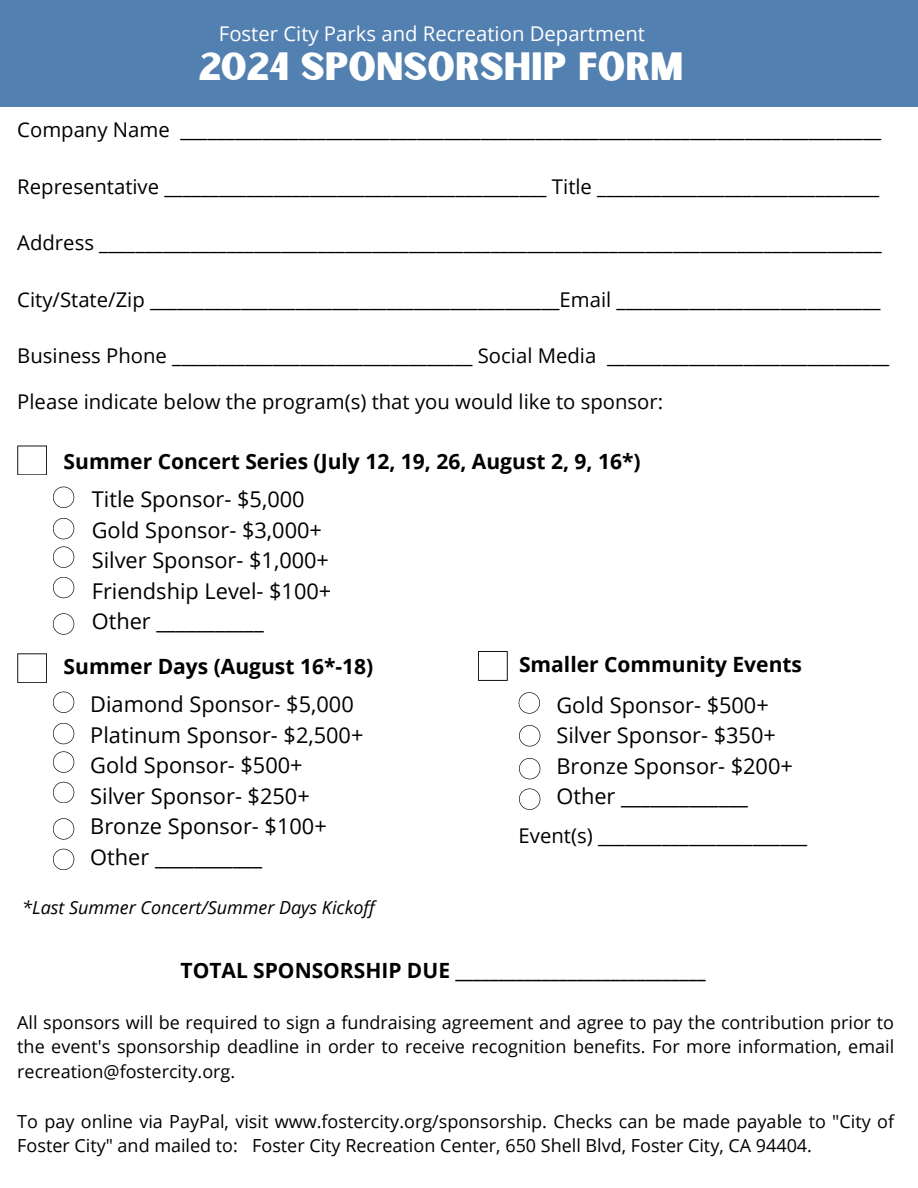
<style>
.page{position:relative;width:918px;height:1188px;background:#fff}
.page>*{position:absolute;margin:0;border:0;box-sizing:border-box;transform-origin:0 0}
.t1{font:37.8px "Sunborn Sans One";color:#fff}
.t2{font:21.75px "Open Sans";color:#000}
.t3{font:700 21px "Open Sans";color:#000}
.t4{font:20.25px "Open Sans";color:#000}
.t5{font:20.25px "Open Sans";color:#fff}
.t6{font:18px/24.8px "Open Sans";color:#000;text-align:justify}
.t7{font:italic 18px "Open Sans";color:#000}
</style>
<div class="page">
<div style="left:0;top:0;width:918px;height:107px;background:#5280b0"></div>
<svg style="left:17px;top:446px;width:30px;height:29px"></svg>
<svg style="left:53px;top:487px;width:21px;height:21px"></svg>
<svg style="left:53px;top:518px;width:21px;height:21px"></svg>
<svg style="left:53px;top:546px;width:21px;height:22px"></svg>
<svg style="left:53px;top:577px;width:21px;height:21px"></svg>
<svg style="left:53px;top:692px;width:21px;height:21px"></svg>
<svg style="left:53px;top:723px;width:21px;height:21px"></svg>
<svg style="left:53px;top:751px;width:21px;height:22px"></svg>
<svg style="left:53px;top:782px;width:21px;height:21px"></svg>
<svg style="left:53px;top:818px;width:21px;height:22px"></svg>
<svg style="left:17px;top:653px;width:30px;height:30px"></svg>
<svg style="left:519px;top:692px;width:21px;height:22px"></svg>
<svg style="left:519px;top:725px;width:21px;height:21px"></svg>
<svg style="left:519px;top:758px;width:21px;height:21px"></svg>
<svg style="left:478px;top:651px;width:30px;height:30px"></svg>
<svg style="left:519px;top:788px;width:21px;height:22px"></svg>
<svg style="left:53px;top:849px;width:21px;height:21px"></svg>
<svg style="left:53px;top:613px;width:21px;height:22px"></svg>
<p class="t5" style="left:219px;top:19px;width:428px">Foster City Parks and Recreation Department</p>
<p class="t1" style="left:199px;top:43px;width:486px">2024 SPONSORSHIP FORM</p>
<p class="t4" style="left:17px;top:115px;width:865px">Company Name _____________________________________________________________________________</p>
<p class="t4" style="left:17px;top:172px;width:864px">Representative __________________________________________ Title _______________________________</p>
<p class="t4" style="left:17px;top:228px;width:866px">Address ______________________________________________________________________________________</p>
<p class="t4" style="left:17px;top:285px;width:865px">City/State/Zip _____________________________________________Email _____________________________</p>
<p class="t4" style="left:17px;top:342px;width:874px">Business Phone _________________________________ Social Media _______________________________</p>
<p class="t4" style="left:17px;top:387px;width:648px">Please indicate below the program(s) that you would like to sponsor:</p>
<p class="t3" style="left:64px;top:446px;width:579px">Summer Concert Series (July 12, 19, 26, August 2, 9, 16*)</p>
<p class="t2" style="left:92px;top:484px;width:214px">Title Sponsor- $5,000</p>
<p class="t2" style="left:92px;top:515px;width:232px">Gold Sponsor- $3,000+</p>
<p class="t2" style="left:92px;top:545px;width:239px">Silver Sponsor- $1,000+</p>
<p class="t2" style="left:92px;top:575px;width:241px">Friendship Level- $100+</p>
<p class="t2" style="left:92px;top:606px;width:174px">Other ___________</p>
<p class="t3" style="left:64px;top:652px;width:311px">Summer Days (August 16*-18)</p>
<p class="t2" style="left:90px;top:689px;width:265px">Diamond Sponsor- $5,000</p>
<p class="t2" style="left:90px;top:719px;width:275px">Platinum Sponsor- $2,500+</p>
<p class="t2" style="left:90px;top:750px;width:214px">Gold Sponsor- $500+</p>
<p class="t2" style="left:90px;top:780px;width:221px">Silver Sponsor- $250+</p>
<p class="t2" style="left:90px;top:811px;width:238px">Bronze Sponsor- $100+</p>
<p class="t2" style="left:90px;top:841px;width:174px">Other ___________</p>
<p class="t3" style="left:519px;top:649px;width:285px">Smaller Community Events</p>
<p class="t2" style="left:556px;top:690px;width:214px">Gold Sponsor- $500+</p>
<p class="t2" style="left:556px;top:720px;width:221px">Silver Sponsor- $350+</p>
<p class="t2" style="left:556px;top:751px;width:238px">Bronze Sponsor- $200+</p>
<p class="t2" style="left:556px;top:781px;width:193px">Other _____________</p>
<p class="t4" style="left:519px;top:822px;width:290px">Event(s) _______________________</p>
<p class="t7" style="left:22px;top:895px;width:354px">*Last Summer Concert/Summer Days Kickoff</p>
<p class="t3" style="left:181px;top:956px;width:527px">TOTAL SPONSORSHIP DUE _____________________________</p>
<p class="t6" style="left:17px;top:1009px;width:878px">All sponsors will be required to sign a fundraising agreement and agree to pay the contribution prior to the event's sponsorship deadline in order to receive recognition benefits. For more information, email recreation@fostercity.org.</p>
<p class="t6" style="left:17px;top:1108px;width:878px">To pay online via PayPal, visit www.fostercity.org/sponsorship. Checks can be made payable to "City of<br>Foster City" and mailed to: Foster City Recreation Center, 650 Shell Blvd, Foster City, CA 94404.</p>
</div>
